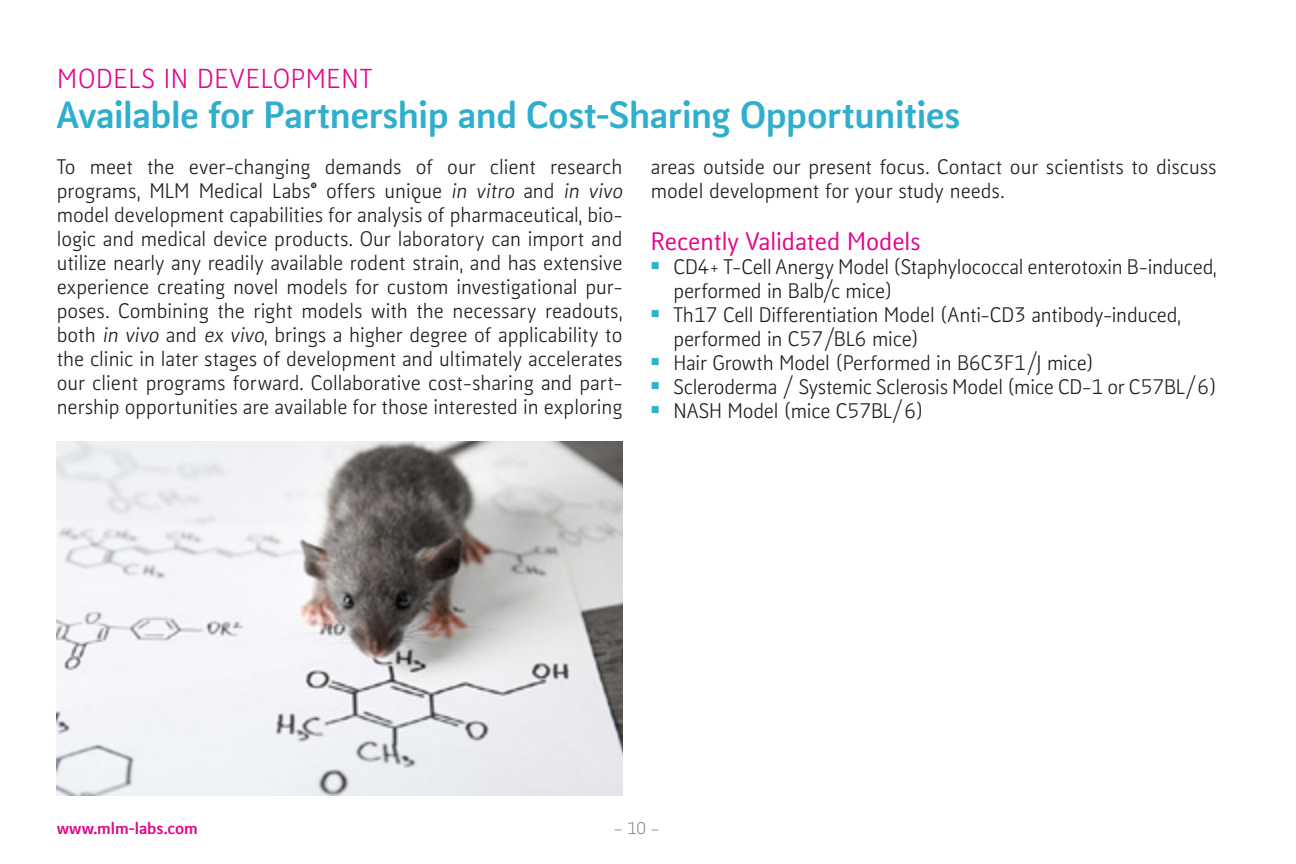
<style>
.page{position:relative;width:1296px;height:864px;background:#fff}
.page>*{position:absolute;margin:0;border:0;box-sizing:border-box;transform-origin:0 0}
.Überschrift{font:800 36px "Kofi Pure Sans";letter-spacing:-.01em;color:#2fafcd}
.Überschrift_Zusatz{font:26px "Kofi Pure Sans";letter-spacing:.025em;color:#e2078c}
.Überschriften-Fliess{font:500 24px "Kofi Pure Sans";color:#e2078c}
.Fliesstext{font:20px/24px "Kofi Pure Sans";color:#231f20}
.t1{font:800 16px "Kofi Pure Sans";color:#e2078c}
.t2{font:300 16px "Kofi Pure Sans";color:#6c6d70}
</style>
<div class="page">
<img style="left:57px;top:442px;width:565px;height:354px">
<p class="Überschrift_Zusatz" style="left:57px;top:62px;width:317px">MODELS IN DEVELOPMENT</p>
<p class="Überschrift" style="left:57px;top:89px;width:904px">Available for Partnership and Cost-Sharing Opportunities</p>
<p class="Fliesstext" style="left:57px;top:155px;width:571px">To meet the ever-changing demands of our client research programs, MLM Medical Labs® offers unique in vitro and in vivo model development capabilities for analysis of pharmaceutical, bio&shy;logic and medical device products. Our laboratory can import and utilize nearly any readily available rodent strain, and has extensive experience creating novel models for custom investigational pur&shy;poses. Combining the right models with the necessary readouts, both in vivo and ex vivo, brings a higher degree of applicability to the clinic in later stages of development and ultimately accelerates our client programs forward. Collaborative cost-sharing and part&shy;nership opportunities are available for those interested in exploring</p>
<p class="Fliesstext" style="left:651px;top:155px;width:567px">areas outside our present focus. Contact our scientists to discuss model development for your study needs.</p>
<p class="Überschriften-Fliess" style="left:651px;top:225px;width:271px">Recently Validated Models</p>
<p class="Fliesstext" style="left:651px;top:255px;width:567px"><sup>■</sup> CD4+ T-Cell Anergy Model (Staphylococcal enterotoxin B-induced,</p>
<p class="Fliesstext" style="left:674px;top:279px;width:220px">performed in Balb/c mice)</p>
<p class="Fliesstext" style="left:651px;top:303px;width:531px"><sup>■</sup> Th17 Cell Differentiation Model (Anti-CD3 antibody-induced,</p>
<p class="Fliesstext" style="left:674px;top:327px;width:247px">performed in C57/BL6 mice)</p>
<p class="Fliesstext" style="left:651px;top:351px;width:444px"><sup>■</sup> Hair Growth Model (Performed in B6C3F1/J mice)</p>
<p class="Fliesstext" style="left:651px;top:375px;width:567px"><sup>■</sup> Scleroderma / Systemic Sclerosis Model (mice CD-1 or C57BL/6)</p>
<p class="Fliesstext" style="left:651px;top:399px;width:274px"><sup>■</sup> NASH Model (mice C57BL/6)</p>
<p class="t1" style="left:57px;top:817px;width:143px">www.mlm-labs.com</p>
<p class="t2" style="left:614px;top:819px;width:47px">– 10 –</p>
</div>
